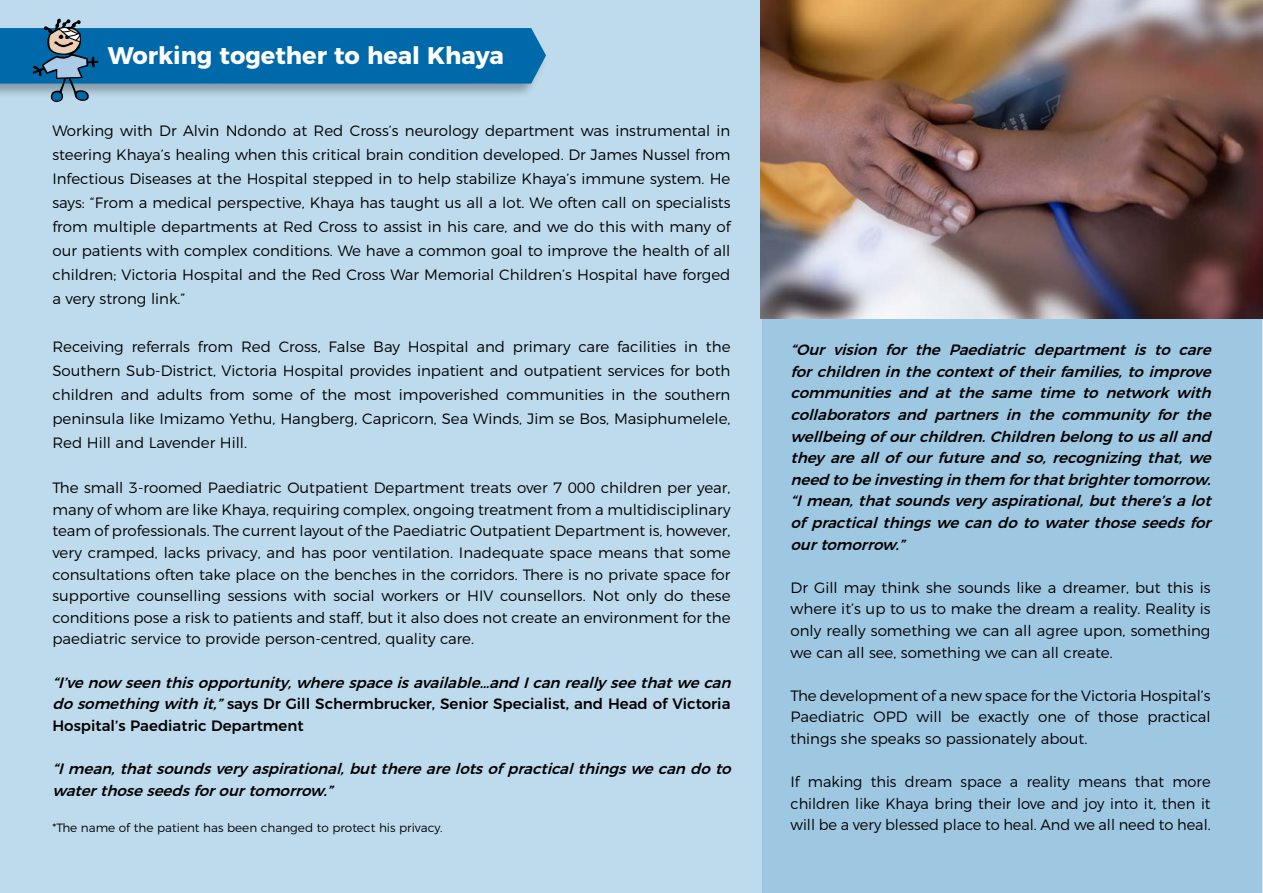
<style>
.page{position:relative;width:1263px;height:893px;background:#fff}
.page>*{position:absolute;margin:0;border:0;box-sizing:border-box;transform-origin:0 0}
.t1{font:700 24px "Montserrat";color:#fff}
.t2{font:300 15px/21.6px "Montserrat";color:#000;text-align:justify}
.t3{font:italic 500 15px/21.6px "Montserrat";color:#000}
.t4{font:300 12px "Montserrat";color:#000}
.s1{font-style:normal}
</style>
<div class="page">
<div style="left:0;top:0;width:1261px;height:893px;background:#bedbed"></div>
<div style="left:762px;top:318px;width:501px;height:575px;background:#9ec7e2"></div>
<svg style="left:0;top:19px;width:546px;height:83px"></svg>
<img style="left:760px;top:0;width:503px;height:318px">
<h1 class="t1" style="left:108px;top:36px;width:398px">Working together to heal Khaya</h1>
<p class="t2" style="left:52px;top:117px;width:680px;line-height:24px">Working with Dr Alvin Ndondo at Red Cross’s neurology department was instrumental in steering Khaya’s healing when this critical brain condition developed. Dr James Nussel from Infectious Diseases at the Hospital stepped in to help stabilize Khaya’s immune system. He says: “From a medical perspective, Khaya has taught us all a lot. We often call on specialists from multiple departments at Red Cross to assist in his care, and we do this with many of our patients with complex conditions. We have a common goal to improve the health of all children; Victoria Hospital and the Red Cross War Memorial Children’s Hospital have forged a very strong link.”</p>
<p class="t2" style="left:52px;top:333px;width:680px;line-height:24px">Receiving referrals from Red Cross, False Bay Hospital and primary care facilities in the Southern Sub-District, Victoria Hospital provides inpatient and outpatient services for both children and adults from some of the most impoverished communities in the southern peninsula like Imizamo Yethu, Hangberg, Capricorn, Sea Winds, Jim se Bos, Masiphumelele, Red Hill and Lavender Hill.</p>
<p class="t2" style="left:52px;top:476px;width:680px">The small 3-roomed Paediatric Outpatient Department treats over 7 000 children per year, many of whom are like Khaya, requiring complex, ongoing treatment from a multidisciplinary team of professionals. The current layout of the Paediatric Outpatient Department is, however, very cramped, lacks privacy, and has poor ventilation. Inadequate space means that some consultations often take place on the benches in the corridors. There is no private space for supportive counselling sessions with social workers or HIV counsellors. Not only do these conditions pose a risk to patients and staff, but it also does not create an environment for the paediatric service to provide person-centred, quality care.</p>
<p class="t3" style="left:52px;top:670px;width:685px">“I’venow seenthisopportunity,wherespaceisavailable…andIcanreallyseethatwecan dosomethingwithit,”<span class="s1">says Dr Gill Schermbrucker, Senior Specialist, and Head of Victoria<br>Hospital’s Paediatric Department</span></p>
<p class="t3" style="left:52px;top:757px;width:685px">“Imean,thatsoundsveryaspirational,buttherearelotsofpracticalthingswecandoto waterthoseseedsforourtomorrow.”</p>
<p class="t4" style="left:52px;top:818px;width:392px">*The name of the patient has been changed to protect his privacy.</p>
<p class="t3" style="left:790px;top:338px;width:427px;text-align:justify">“Our vision for the Paediatric department is to care forchildreninthecontextoftheirfamilies,toimprove communities and at the same time to network with collaborators and partners in the community for the wellbeingofourchildren.Childrenbelongtousalland theyareallofourfutureandso,recognizingthat,we needtobeinvestinginthem forthatbrightertomorrow. “Imean,thatsoundsveryaspirational,butthere’salot ofpracticalthingswecandotowaterthoseseedsfor ourtomorrow.”</p>
<p class="t2" style="left:790px;top:575px;width:422px">Dr Gill may think she sounds like a dreamer, but this is where it’s up to us to make the dream a reality. Reality is only really something we can all agree upon, something we can all see, something we can all create.</p>
<p class="t2" style="left:790px;top:683px;width:422px">The development of a new space for the Victoria Hospital’s Paediatric OPD will be exactly one of those practical things she speaks so passionately about.</p>
<p class="t2" style="left:790px;top:770px;width:422px">If making this dream space a reality means that more children like Khaya bring their love and joy into it, then it will be a very blessed place to heal. And we all need to heal.</p>
</div>
